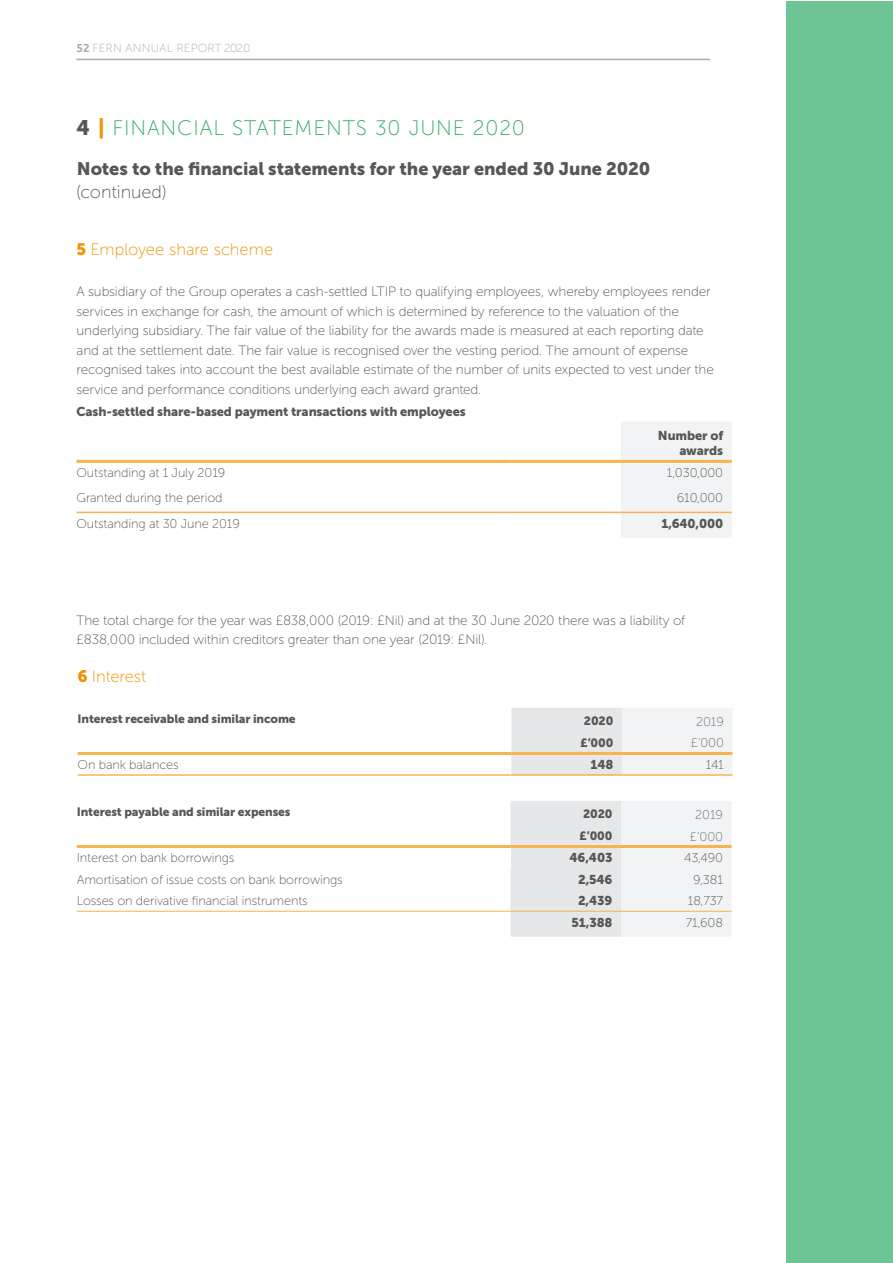
<style>
.page{position:relative;width:893px;height:1263px;background:#fff}
.page>*{position:absolute;margin:0;border:0;box-sizing:border-box;transform-origin:0 0}
.t1{font:21px "Museo Sans 100";letter-spacing:.04em;color:#2fab66}
.t2{font:18px/22.5px "Museo Sans 900";letter-spacing:-.005em;color:#575756}
.t3{font:16.5px "Museo Sans 100";letter-spacing:-.005em;color:#f39200}
.t4{font:13.5px/19.5px "Museo Sans 100";letter-spacing:-.01em;color:#575756}
.t5{font:12.75px "Museo Sans 100";letter-spacing:-.01em;color:#575756}
.t6{font:12.75px/15.8px "Museo Sans 900";letter-spacing:-.01em;color:#575756;text-align:right}
.t7{font:12.75px "Museo Sans 100";letter-spacing:-.01em;color:#6c6d70}
.t8{font:12px "Museo Sans 900";letter-spacing:-.01em;color:#575756}
.t9{font:11.7px "Museo Sans 100";letter-spacing:.02em;color:#ababab}
.s1{font-family:"Ubuntu";font-weight:700}
.s2{font-family:"Museo Sans 900";color:#575756}
.s3{font-family:"Museo Sans 900";color:#f39200}
.s4{font-family:"Museo Sans 100"}
.s5{font-family:"Museo Sans 900"}
</style>
<div class="page">
<div style="left:786px;top:1px;width:107px;height:1262px;background:#6dc494"></div>
<hr style="left:77px;top:59px;width:633px;height:1px;background:#ababab">
<div style="left:621px;top:422px;width:111px;height:116px;background:#f2f3f4"></div>
<hr style="left:77px;top:460px;width:433px;height:3px;background:#f7b34d">
<hr style="left:510px;top:460px;width:111px;height:3px;background:#f7b34d">
<hr style="left:621px;top:460px;width:111px;height:3px;background:#f7b34d">
<hr style="left:77px;top:512px;width:433px;height:1px;background:#f7b34d">
<hr style="left:510px;top:512px;width:111px;height:1px;background:#f7b34d">
<hr style="left:621px;top:512px;width:111px;height:1px;background:#f7b34d">
<svg style="left:511px;top:708px;width:221px;height:67px"></svg>
<hr style="left:78px;top:752px;width:433px;height:3px;background:#f7b34d">
<hr style="left:511px;top:752px;width:111px;height:3px;background:#f7b34d">
<hr style="left:622px;top:752px;width:110px;height:3px;background:#f7b34d">
<hr style="left:511px;top:775px;width:111px;height:1px;background:#f39200">
<hr style="left:622px;top:775px;width:110px;height:1px;background:#f39200">
<hr style="left:78px;top:775px;width:433px;height:1px;background:#f39200">
<svg style="left:510px;top:801px;width:222px;height:136px"></svg>
<hr style="left:77px;top:845px;width:433px;height:3px;background:#f7b34d">
<hr style="left:510px;top:845px;width:111px;height:3px;background:#f7b34d">
<hr style="left:621px;top:845px;width:111px;height:3px;background:#f7b34d">
<hr style="left:77px;top:911px;width:433px;height:1px;background:#f7b34d">
<hr style="left:510px;top:911px;width:111px;height:1px;background:#f7b34d">
<hr style="left:621px;top:911px;width:111px;height:1px;background:#f7b34d">
<p class="t9" style="left:77px;top:42px;width:175px"><span class="s1">52</span> FERN ANNUAL REPORT 2020</p>
<p class="t1" style="left:76px;top:116px;width:450px"><span class="s2">4</span> <span class="s3">|</span> FINANCIAL STATEMENTS 30 JUNE 2020</p>
<h3 class="t2" style="left:76px;top:158px;width:576px">Notes to the financial statements for the year ended 30 June 2020 <span class="s4">(continued)</span></h3>
<p class="t3" style="left:77px;top:240px;width:198px"><span class="s5">5</span> Employee share scheme</p>
<p class="t4" style="left:77px;top:282px;width:639px">A subsidiary of the Group operates a cash-settled LTIP to qualifying employees, whereby employees render services in exchange for cash, the amount of which is determined by reference to the valuation of the underlying subsidiary. The fair value of the liability for the awards made is measured at each reporting date and at the settlement date. The fair value is recognised over the vesting period. The amount of expense recognised takes into account the best available estimate of the number of units expected to vest under the service and performance conditions underlying each award granted.</p>
<p class="t6" style="left:77px;top:403px;width:391px">Cash-settled share-based payment transactions with employees</p>
<p class="t6" style="left:658px;top:427px;width:67px">Number of awards</p>
<p class="t5" style="left:77px;top:466px;width:150px">Outstanding at 1 July 2019</p>
<p class="t5" style="left:667px;top:466px;width:58px">1,030,000</p>
<p class="t5" style="left:77px;top:491px;width:147px">Granted during the period</p>
<p class="t5" style="left:677px;top:491px;width:48px">610,000</p>
<p class="t5" style="left:77px;top:517px;width:165px">Outstanding at 30 June 2019</p>
<p class="t6" style="left:661px;top:515px;width:63px">1,640,000</p>
<p class="t4" style="left:77px;top:611px;width:610px">The total charge for the year was £838,000 (2019: £Nil) and at the 30 June 2020 there was a liability of £838,000 included within creditors greater than one year (2019: £Nil).</p>
<p class="t3" style="left:78px;top:668px;width:70px"><span class="s5">6</span> Interest</p>
<p class="t8" style="left:78px;top:712px;width:220px">Interest receivable and similar income</p>
<p class="t8" style="left:584px;top:714px;width:31px">2020</p>
<p class="t7" style="left:696px;top:715px;width:29px">2019</p>
<p class="t8" style="left:580px;top:736px;width:34px">£’000</p>
<p class="t7" style="left:691px;top:736px;width:35px">£’000</p>
<p class="t5" style="left:78px;top:758px;width:103px">On bank balances</p>
<p class="t6" style="left:590px;top:757px;width:24px">148</p>
<p class="t5" style="left:706px;top:758px;width:20px">141</p>
<p class="t8" style="left:77px;top:805px;width:215px">Interest payable and similar expenses</p>
<p class="t8" style="left:583px;top:807px;width:31px">2020</p>
<p class="t7" style="left:695px;top:808px;width:29px">2019</p>
<p class="t8" style="left:580px;top:829px;width:34px">£’000</p>
<p class="t7" style="left:690px;top:829px;width:35px">£’000</p>
<p class="t5" style="left:77px;top:851px;width:159px">Interest on bank borrowings</p>
<p class="t6" style="left:569px;top:850px;width:44px">46,403</p>
<p class="t5" style="left:684px;top:851px;width:40px">43,490</p>
<p class="t5" style="left:77px;top:872px;width:268px">Amortisation of issue costs on bank borrowings</p>
<p class="t6" style="left:578px;top:871px;width:36px">2,546</p>
<p class="t5" style="left:693px;top:872px;width:31px">9,381</p>
<p class="t5" style="left:77px;top:894px;width:233px">Losses on derivative financial instruments</p>
<p class="t6" style="left:578px;top:893px;width:36px">2,439</p>
<p class="t5" style="left:688px;top:894px;width:37px">18,737</p>
<p class="t6" style="left:572px;top:914px;width:42px">51,388</p>
<p class="t5" style="left:686px;top:916px;width:39px">71,608</p>
</div>
